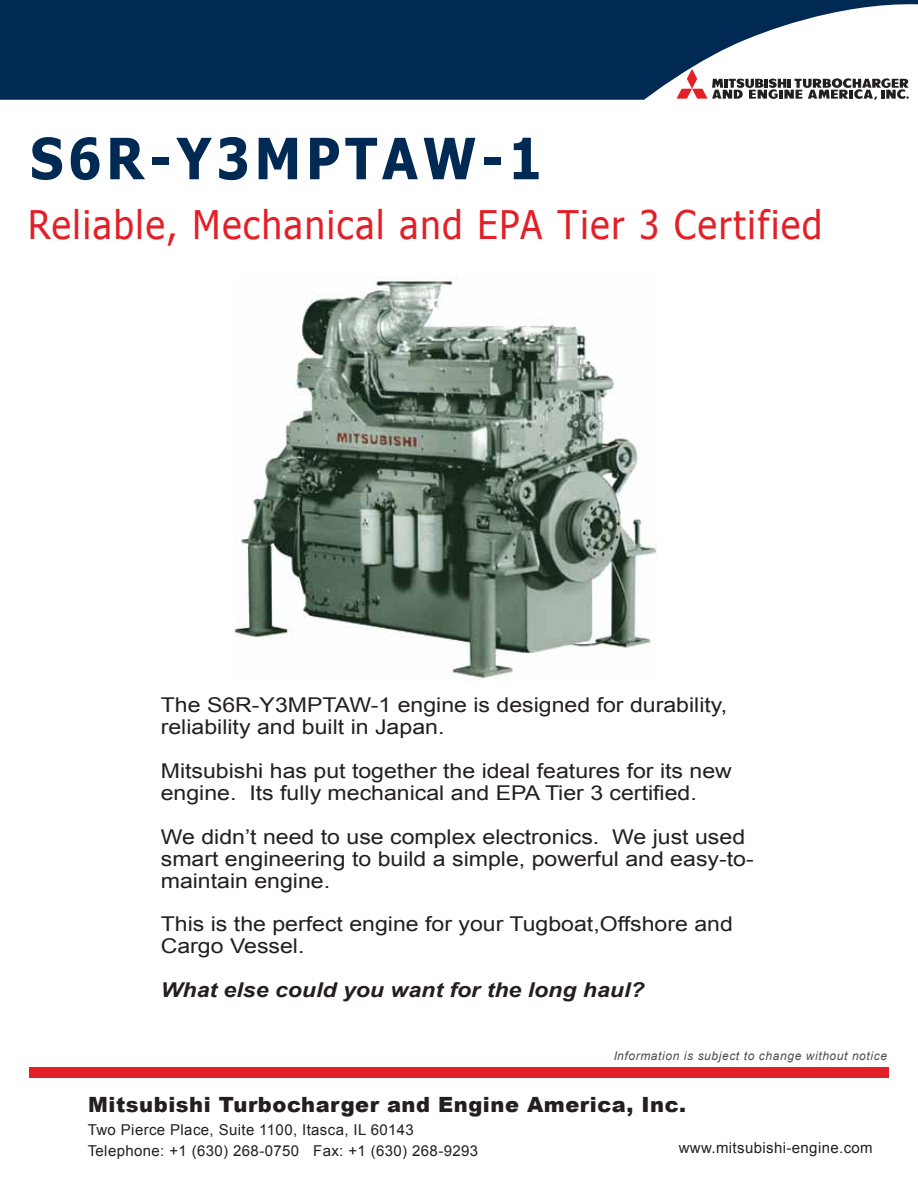
<style>
.page{position:relative;width:918px;height:1188px;background:#fff}
.page>*{position:absolute;margin:0;border:0;box-sizing:border-box;transform-origin:0 0}
.t1{font:700 57px "Tahoma";letter-spacing:.1em;color:#002a54;scale:.91 1}
.t2{font:39.3px "Tahoma";letter-spacing:.05em;color:#e31f27;scale:.92 1}
.t3{font:900 21px "Arial";letter-spacing:.025em;color:#231f20}
.t4{font:20.4px/21.9px "Arial";color:#231f20;scale:1.13 1}
.t5{font:italic 700 20.4px "Arial";color:#231f20;scale:1.13 1}
.t6{font:15px/21.5px "Arial";letter-spacing:.025em;color:#231f20}
.t7{font:italic 12px "Arial";letter-spacing:.05em;color:#231f20}
</style>
<div class="page">
<svg style="left:0;top:0;width:918px;height:100px;fill:#002a54"></svg>
<div style="left:29px;top:1067px;width:860px;height:11px;background:#e31f27"></div>
<img style="left:235px;top:276px;width:422px;height:405px">
<svg style="left:676px;top:69px;width:233px;height:31px"></svg>
<h1 class="t1" style="left:30px;top:119px;width:564px">S6R-Y3MPTAW-1</h1>
<h2 class="t2" style="left:28px;top:198px;width:865px">Reliable, Mechanical and EPA Tier 3 Certified</h2>
<p class="t4" style="left:161px;top:694px;width:503px">The S6R-Y3MPTAW-1 engine is designed for durability, reliability and built in Japan.</p>
<p class="t4" style="left:161px;top:760px;width:507px">Mitsubishi has put together the ideal features for its new engine. Its fully mechanical and EPA Tier 3 certified.</p>
<p class="t4" style="left:161px;top:826px;width:526px">We didn’t need to use complex electronics. We just used smart engineering to build a simple, powerful and easy-to&shy;maintain engine.</p>
<p class="t4" style="left:161px;top:914px;width:508px">This is the perfect engine for your Tugboat,Offshore and<br>Cargo Vessel.</p>
<p class="t5" style="left:161px;top:977px;width:430px">What else could you want for the long haul?</p>
<p class="t7" style="left:613px;top:1048px;width:275px">Information is subject to change without notice</p>
<p class="t3" style="left:88px;top:1090px;width:599px">Mitsubishi Turbocharger and Engine America, Inc.</p>
<p class="t6" style="left:88px;top:1119px;width:392px">Two Pierce Place, Suite 1100, Itasca, IL 60143<br>Telephone: +1 (630) 268-0750 Fax: +1 (630) 268-9293</p>
<p class="t6" style="left:679px;top:1137px;width:196px">www.mitsubishi-engine.com</p>
</div>
